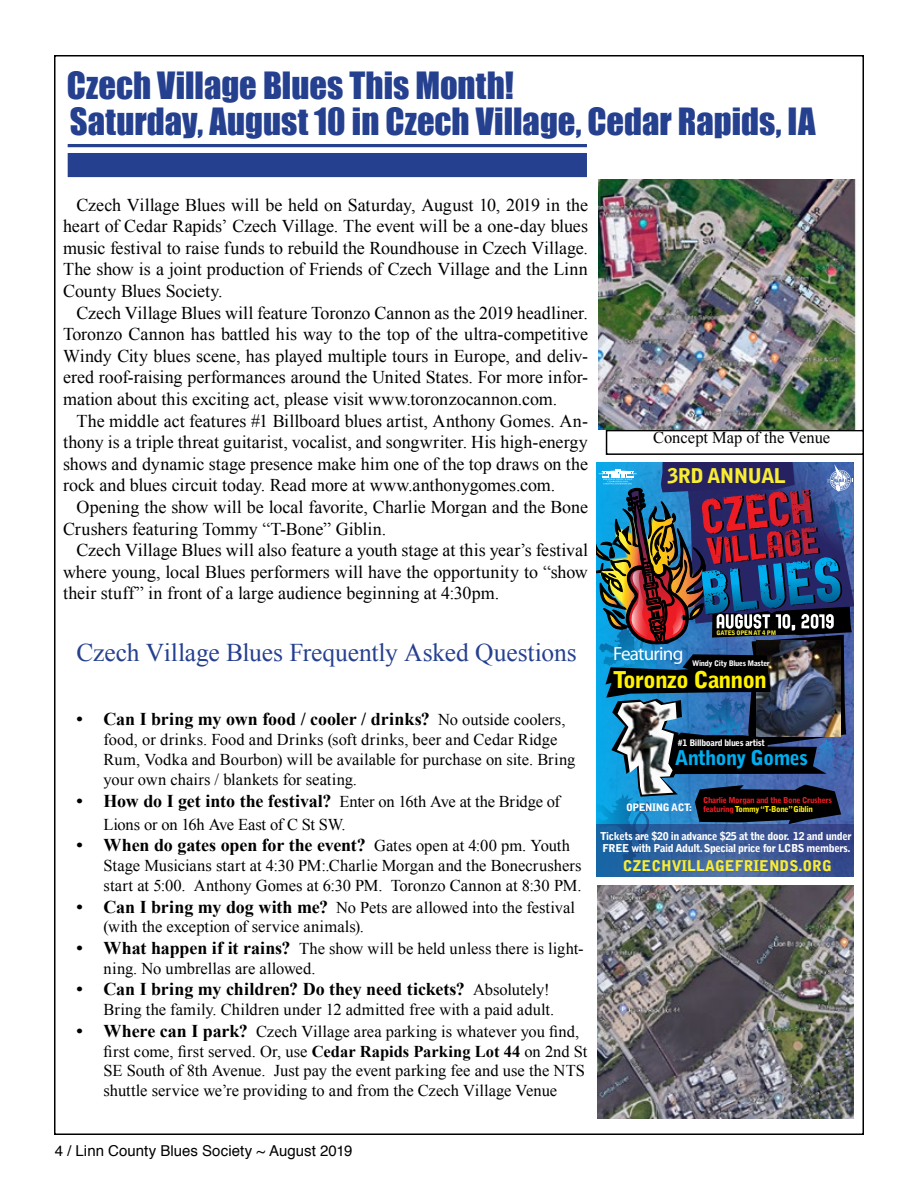
<style>
.page{position:relative;width:918px;height:1188px;background:#fff}
.page>*{position:absolute;margin:0;border:0;box-sizing:border-box;transform-origin:0 0}
.t1{font:34.5px "Impact";color:#25408f}
.t2{font:25.5px "Times New Roman";letter-spacing:-.005em;color:#25408f}
.t3{font:900 23.1px "Bell Gothic Std";letter-spacing:-.04em;color:#fff200}
.t4{font:900 20.25px "Bell Gothic Std";letter-spacing:-.04em;color:#00aeef}
.t5{font:900 20.25px "Bell Gothic Std";letter-spacing:-.04em;color:#f9ed32}
.t6{font:19.2px "Myriad Pro";letter-spacing:-.04em;color:#fff}
.t7{font:18px/21.6px "Times New Roman";letter-spacing:-.005em;color:#000;text-align:justify}
.t8{font:700 18px "Times New Roman";letter-spacing:-.005em;color:#000}
.t9{font:16.5px/19.8px "Times New Roman";color:#000}
.t10{font:15px "Helvetica";letter-spacing:.005em;color:#000}
.t11{font:900 14.7px "Bell Gothic Std";color:#f9ed32}
.t12{font:900 10.8px/11.9px "Bell Gothic Std";letter-spacing:-.04em;color:#fff}
.t13{font:900 10.2px "Bell Gothic Std";letter-spacing:-.04em;color:#fff}
.t14{font:900 9px "Bell Gothic Std";letter-spacing:-.04em;color:#fff}
.t15{font:900 8.1px/8.9px "Bell Gothic Std";letter-spacing:-.045em;color:#ed1d24}
.t16{font:900 7.65px "Bell Gothic Std";letter-spacing:-.04em;color:#fff}
.t17{font:900 6.15px "Bell Gothic Std";letter-spacing:-.04em;color:#f9ed32}
.s1{font-weight:400;font-size:16.5px}
.s2{font-weight:700;font-size:18px}
.s3{font-weight:700}
.s4{color:#fff200}
</style>
<div class="page">
<hr style="left:68px;top:144px;width:519px;height:3px;background:#25408f">
<div style="left:68px;top:153px;width:519px;height:24px;background:#25408f"></div>
<img style="left:597px;top:885px;width:256px;height:234px">
<div style="left:606px;top:430px;width:258px;height:25px;border:2px solid #000"></div>
<svg style="left:596px;top:845px;width:257px;height:32px;background:#365d9a"></svg>
<img style="left:596px;top:462px;width:258px;height:383px">
<img style="left:617px;top:701px;width:60px;height:94px">
<img style="left:598px;top:180px;width:259px;height:250px">
<h1 class="t1" style="left:67px;top:59px;width:448px">Czech Village Blues This Month!</h1>
<h1 class="t1" style="left:70px;top:94px;width:747px">Saturday, August 10 in Czech Village, Cedar Rapids, IA</h1>
<p class="t7" style="left:63px;top:193px;width:526px;text-indent:14px">Czech Village Blues will be held on Saturday, August 10, 2019 in the heart of Cedar Rapids’ Czech Village. The event will be a one-day blues music festival to raise funds to rebuild the Roundhouse in Czech Village.<br>The show is a joint production of Friends of Czech Village and the Linn County Blues Society.</p>
<p class="t7" style="left:63px;top:301px;width:526px;text-indent:14px">Czech Village Blues will feature Toronzo Cannon as the 2019 headliner.<br>Toronzo Cannon has battled his way to the top of the ultra-competitive Windy City blues scene, has played multiple tours in Europe, and deliv&shy;ered roof-raising performances around the United States. For more infor&shy;mation about this exciting act, please visit www.toronzocannon.com.</p>
<p class="t7" style="left:63px;top:409px;width:526px;text-indent:14px">The middle act features #1 Billboard blues artist, Anthony Gomes. An&shy;thony is a triple threat guitarist, vocalist, and songwriter. His high-energy shows and dynamic stage presence make him one of the top draws on the rock and blues circuit today. Read more at www.anthonygomes.com.</p>
<p class="t7" style="left:63px;top:496px;width:526px;text-indent:14px">Opening the show will be local favorite, Charlie Morgan and the Bone<br>Crushers featuring Tommy “T-Bone” Giblin.</p>
<p class="t7" style="left:63px;top:539px;width:526px;text-indent:14px">Czech Village Blues will also feature a youth stage at this year’s festival where young, local Blues performers will have the opportunity to “show their stuff” in front of a large audience beginning at 4:30pm.</p>
<h2 class="t2" style="left:77px;top:635px;width:502px">Czech Village Blues Frequently Asked Questions</h2>
<p class="t8" style="left:77px;top:707px;width:490px">• Can I bring my own food / cooler / drinks? <span class="s1">No outside coolers,</span></p>
<p class="t9" style="left:104px;top:729px;width:473px">food, or drinks. Food and Drinks (soft drinks, beer and Cedar Ridge<br>Rum, Vodka and Bourbon) will be available for purchase on site. Bring your own chairs / blankets for seating.</p>
<p class="t9" style="left:104px;top:790px;width:458px;line-height:22.5px;text-indent:-27px"><span class="s2">• How do I get into the festival?</span> Enter on 16th Ave at the Bridge of<br>Lions or on 16h Ave East of C St SW.</p>
<p class="t8" style="left:77px;top:833px;width:495px">• When do gates open for the event? <span class="s1">Gates open at 4:00 pm. Youth</span></p>
<p class="t9" style="left:104px;top:855px;width:479px">Stage Musicians start at 4:30 PM:.Charlie Morgan and the Bonecrushers start at 5:00. Anthony Gomes at 6:30 PM. Toronzo Cannon at 8:30 PM.</p>
<p class="t9" style="left:104px;top:897px;width:473px;text-indent:-27px"><span class="s2">• Can I bring my dog with me?</span> No Pets are allowed into the festival (with the exception of service animals).</p>
<p class="t9" style="left:104px;top:938px;width:482px;text-indent:-27px"><span class="s2">• What happen if it rains?</span> The show will be held unless there is light&shy;ning. No umbrellas are allowed.</p>
<p class="t8" style="left:77px;top:977px;width:474px">• Can I bring my children? Do they need tickets? <span class="s1">Absolutely!</span></p>
<p class="t9" style="left:104px;top:999px;width:452px">Bring the family. Children under 12 admitted free with a paid adult.</p>
<p class="t9" style="left:104px;top:1021px;width:485px;text-indent:-27px"><span class="s2">• Where can I park?</span> Czech Village area parking is whatever you find, first come, first served. Or, use <span class="s3">Cedar Rapids Parking Lot 44</span> on 2nd St SE South of 8th Avenue. Just pay the event parking fee and use the NTS shuttle service we’re providing to and from the Czech Village Venue</p>
<p class="t9" style="left:653px;top:427px;width:179px">Concept Map of the Venue</p>
<p class="t5" style="left:667px;top:464px;width:120px">3RD ANNUAL</p>
<p class="t6" style="left:613px;top:642px;width:72px">Featuring</p>
<p class="t17" style="left:717px;top:629px;width:61px">GATES OPEN AT 4 PM</p>
<p class="t16" style="left:692px;top:658px;width:79px">Windy City Blues Master</p>
<p class="t3" style="left:613px;top:666px;width:156px">Toronzo Cannon</p>
<p class="t14" style="left:678px;top:737px;width:89px">#1 Billboard blues artist</p>
<p class="t4" style="left:675px;top:746px;width:135px">Anthony Gomes</p>
<p class="t13" style="left:626px;top:801px;width:68px">OPENING ACT:</p>
<p class="t15" style="left:703px;top:796px;width:130px">Charlie Morgan and the Bone Crushers featuring <span class="s4">Tommy “T-Bone” Giblin</span></p>
<p class="t12" style="left:600px;top:830px;width:253px">Tickets are $20 in advance $25 at the door. 12 and under<br>FREE with Paid Adult. Special price for LCBS members.</p>
<p class="t11" style="left:623px;top:857px;width:211px">CZECHVILLAGEFRIENDS.ORG</p>
<p class="t10" style="left:55px;top:1139px;width:299px">4 / Linn County Blues Society ~ August 2019</p>
</div>
